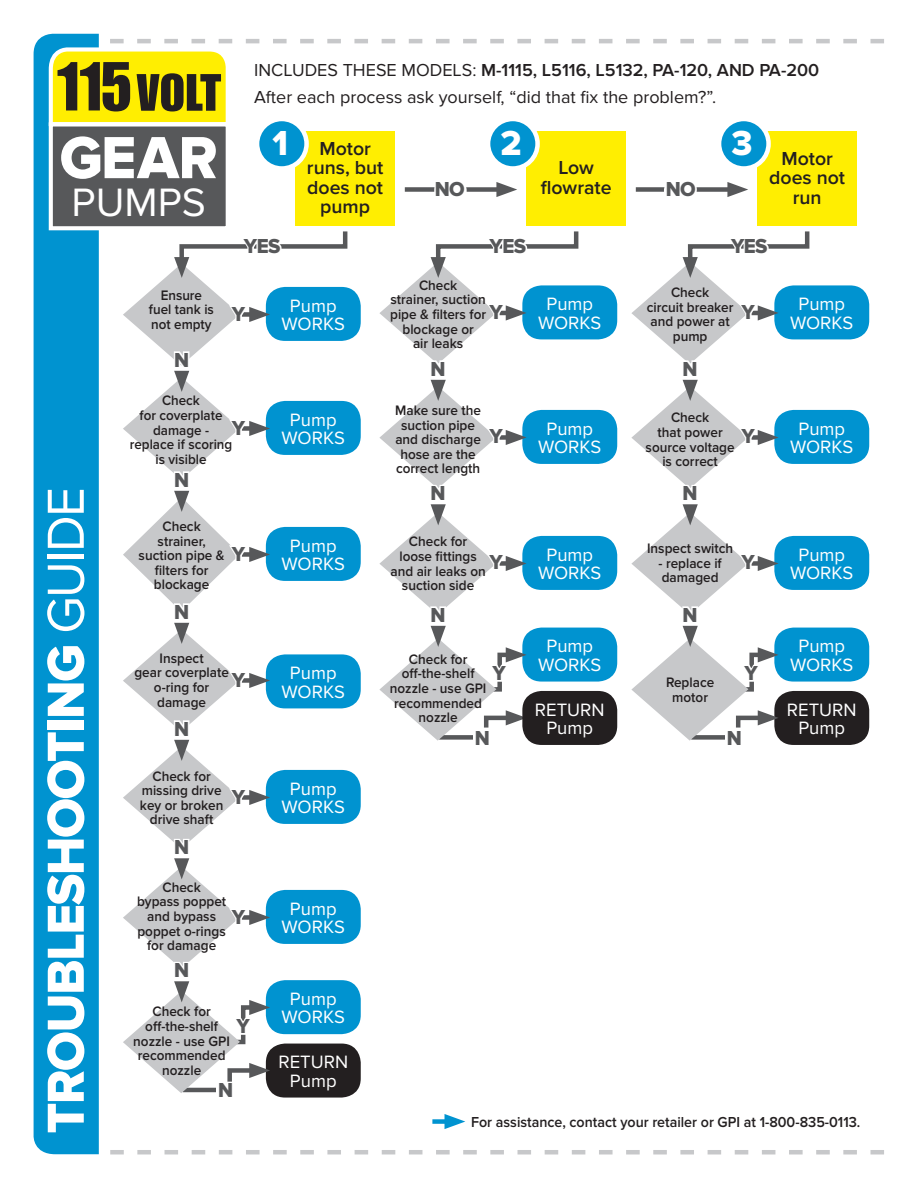
<style>
.page{position:relative;width:918px;height:1188px;background:#fff}
.page>*{position:absolute;margin:0;border:0;box-sizing:border-box;transform-origin:0 0}
.t1{font:61.65px "Proxima Nova Extrabld";color:#fff}
.t2{font:54px "Proxima Nova Extrabld";letter-spacing:-.03em;color:#fff}
.t3{font:41.1px "Proxima Nova";color:#fff}
.t4{font:36px "Proxima Nova Extrabld";color:#fff}
.t5{font:21px "Proxima Nova Extrabld";letter-spacing:-.03em;color:#57585a}
.t6{font:600 19.5px/19.5px "Proxima Nova";color:#231f20;text-align:center}
.t7{font:18.6px/18.6px "Proxima Nova";color:#fff;text-align:center}
.t8{font:18px/27px "Proxima Nova";color:#231f20}
.t9{font:600 15px "Proxima Nova";color:#231f20;scale:.95 1}
.t10{font:600 14.25px/14.5px "Proxima Nova";color:#231f20;text-align:center;scale:.95 1}
.t11{font:600 14.25px/14.5px "Proxima Nova";color:#231f20;text-align:center;scale:.94 1}
.s1{font-weight:600}
.s2{font-family:"Proxima Nova"}
</style>
<div class="page">
<div style="left:266px;top:401px;width:95px;height:54px;background:#0093d0;border-radius:19px"></div>
<svg style="left:110px;top:1150px;width:774px;height:4px"></svg>
<div style="left:774px;top:628px;width:95px;height:54px;background:#0093d0;border-radius:19px"></div>
<div style="left:774px;top:691px;width:95px;height:54px;background:#231f20;border-radius:19px"></div>
<div style="left:266px;top:980px;width:95px;height:54px;background:#0093d0;border-radius:19px"></div>
<div style="left:266px;top:1044px;width:95px;height:54px;background:#231f20;border-radius:19px"></div>
<div style="left:522px;top:536px;width:95px;height:54px;background:#0093d0;border-radius:19px"></div>
<div style="left:522px;top:410px;width:95px;height:54px;background:#0093d0;border-radius:19px"></div>
<div style="left:522px;top:285px;width:95px;height:54px;background:#0093d0;border-radius:19px"></div>
<div style="left:266px;top:890px;width:95px;height:54px;background:#0093d0;border-radius:19px"></div>
<div style="left:266px;top:770px;width:95px;height:54px;background:#0093d0;border-radius:19px"></div>
<div style="left:266px;top:654px;width:95px;height:54px;background:#0093d0;border-radius:19px"></div>
<div style="left:266px;top:527px;width:95px;height:54px;background:#0093d0;border-radius:19px"></div>
<div style="left:266px;top:287px;width:95px;height:54px;background:#0093d0;border-radius:19px"></div>
<div style="left:33px;top:33px;width:66px;height:1121px;background:#0093d0"></div>
<div style="left:49px;top:122px;width:181px;height:108px;background:#57585a;border:4px solid #fff"></div>
<div style="left:295px;top:131px;width:100px;height:95px;background:#ffee01"></div>
<div style="left:257px;top:119px;width:50px;height:49px;background:#0093d0;border-radius:50%"></div>
<div style="left:255px;top:117px;width:54px;height:54px;border:4px solid #fff;border-radius:50%"></div>
<div style="left:526px;top:131px;width:100px;height:95px;background:#ffee01"></div>
<div style="left:488px;top:119px;width:50px;height:49px;background:#0093d0;border-radius:50%"></div>
<div style="left:486px;top:117px;width:54px;height:54px;border:4px solid #fff;border-radius:50%"></div>
<div style="left:757px;top:131px;width:100px;height:95px;background:#ffee01"></div>
<div style="left:719px;top:119px;width:50px;height:49px;background:#0093d0;border-radius:50%"></div>
<div style="left:717px;top:117px;width:54px;height:54px;border:4px solid #fff;border-radius:50%"></div>
<div style="left:405px;top:187px;width:100px;height:5px;background:#57585a"></div>
<svg style="left:496px;top:182px;width:21px;height:15px"></svg>
<svg style="left:433px;top:187px;width:34px;height:5px"></svg>
<div style="left:636px;top:187px;width:100px;height:5px;background:#57585a"></div>
<svg style="left:727px;top:182px;width:21px;height:15px"></svg>
<svg style="left:664px;top:187px;width:34px;height:5px"></svg>
<div style="left:522px;top:628px;width:95px;height:54px;background:#0093d0;border-radius:19px"></div>
<div style="left:522px;top:691px;width:95px;height:54px;background:#231f20;border-radius:19px"></div>
<div style="left:774px;top:536px;width:95px;height:54px;background:#0093d0;border-radius:19px"></div>
<div style="left:774px;top:410px;width:95px;height:54px;background:#0093d0;border-radius:19px"></div>
<div style="left:774px;top:285px;width:95px;height:54px;background:#0093d0;border-radius:19px"></div>
<svg style="left:47px;top:39px;width:837px;height:89px"></svg>
<svg style="left:122px;top:227px;width:228px;height:871px"></svg>
<svg style="left:379px;top:231px;width:202px;height:514px"></svg>
<svg style="left:631px;top:231px;width:181px;height:514px"></svg>
<div style="left:432px;top:1119px;width:21px;height:5px;background:#0093d0"></div>
<svg style="left:445px;top:1114px;width:20px;height:15px"></svg>
<h1 class="t1" style="left:60px;top:122px;width:160px">GEAR</h1>
<h3 class="t3" style="left:72px;top:179px;width:136px">PUMPS</h3>
<p class="t11" style="left:149px;top:288px;width:71px">Ensure fuel tank is not empty</p>
<h3 class="t5" style="left:174px;top:348px;width:17px">N</h3>
<p class="t8" style="left:254px;top:57px;width:567px">INCLUDES THESE MODELS: <span class="s1">M-1115, L5116, L5132, PA-120, AND PA-200<br></span>After each process ask yourself, “did that fix the problem?”.</p>
<h3 class="t4" style="left:272px;top:122px;width:17px">1</h3>
<h3 class="t5" style="left:244px;top:234px;width:38px">YES</h3>
<h3 class="t6" style="left:307px;top:139px;width:78px">Motor runs, but does not pump</h3>
<h3 class="t4" style="left:501px;top:122px;width:23px">2</h3>
<h3 class="t6" style="left:541px;top:159px;width:72px">Low flowrate</h3>
<h3 class="t5" style="left:435px;top:177px;width:32px">NO</h3>
<h3 class="t5" style="left:666px;top:177px;width:32px">NO</h3>
<h3 class="t5" style="left:490px;top:234px;width:38px">YES</h3>
<h3 class="t4" style="left:732px;top:122px;width:23px">3</h3>
<h3 class="t6" style="left:769px;top:149px;width:78px">Motor does not run</h3>
<h3 class="t5" style="left:731px;top:234px;width:38px">YES</h3>
<h3 class="t5" style="left:232px;top:302px;width:15px">Y</h3>
<h3 class="t7" style="left:282px;top:297px;width:65px">Pump<br>WORKS</h3>
<p class="t10" style="left:390px;top:278px;width:102px">Check<br>strainer, suction pipe &amp; filters for blockage or<br>air leaks</p>
<h3 class="t5" style="left:490px;top:300px;width:15px">Y</h3>
<h3 class="t5" style="left:431px;top:357px;width:17px">N</h3>
<h3 class="t7" style="left:538px;top:295px;width:65px">Pump<br>WORKS</h3>
<p class="t10" style="left:647px;top:286px;width:93px">Check<br>circuit breaker and power at pump</p>
<h3 class="t5" style="left:683px;top:357px;width:17px">N</h3>
<h3 class="t5" style="left:742px;top:300px;width:15px">Y</h3>
<h3 class="t7" style="left:790px;top:295px;width:65px">Pump<br>WORKS</h3>
<h2 class="t2" style="left:35px;top:1133px;width:648px;rotate:-90deg">TROUBLESHOOTING <span class="s2">GUIDE</span></h2>
<p class="t11" style="left:130px;top:394px;width:111px">Check<br>for coverplate damage - replace if scoring is visible</p>
<h3 class="t5" style="left:232px;top:416px;width:15px">Y</h3>
<h3 class="t5" style="left:174px;top:468px;width:17px">N</h3>
<p class="t10" style="left:139px;top:519px;width:92px">Check strainer, suction pipe &amp; filters for blockage</p>
<h3 class="t5" style="left:232px;top:542px;width:15px">Y</h3>
<h3 class="t5" style="left:174px;top:600px;width:17px">N</h3>
<p class="t10" style="left:134px;top:651px;width:101px">Inspect<br>gear coverplate o-ring for damage</p>
<h3 class="t5" style="left:232px;top:668px;width:15px">Y</h3>
<h3 class="t5" style="left:174px;top:717px;width:17px">N</h3>
<p class="t10" style="left:140px;top:769px;width:89px">Check for missing drive key or broken drive shaft</p>
<h3 class="t5" style="left:174px;top:835px;width:17px">N</h3>
<h3 class="t5" style="left:232px;top:785px;width:15px">Y</h3>
<p class="t10" style="left:137px;top:880px;width:95px">Check<br>bypass poppet and bypass poppet o-rings for damage</p>
<h3 class="t5" style="left:232px;top:905px;width:15px">Y</h3>
<h3 class="t5" style="left:174px;top:958px;width:17px">N</h3>
<p class="t10" style="left:133px;top:1005px;width:103px">Check for off-the-shelf nozzle - use GPI recommended nozzle</p>
<h3 class="t5" style="left:236px;top:1014px;width:15px">Y</h3>
<h3 class="t5" style="left:218px;top:1078px;width:17px">N</h3>
<h3 class="t7" style="left:282px;top:411px;width:65px">Pump<br>WORKS</h3>
<h3 class="t7" style="left:282px;top:537px;width:65px">Pump<br>WORKS</h3>
<h3 class="t7" style="left:282px;top:664px;width:65px">Pump<br>WORKS</h3>
<h3 class="t7" style="left:282px;top:780px;width:65px">Pump<br>WORKS</h3>
<h3 class="t7" style="left:282px;top:900px;width:65px">Pump<br>WORKS</h3>
<h3 class="t7" style="left:282px;top:990px;width:65px">Pump<br>WORKS</h3>
<h3 class="t7" style="left:278px;top:1053px;width:71px">RETURN<br>Pump</h3>
<p class="t10" style="left:395px;top:404px;width:92px">Make sure the suction pipe and discharge hose are the correct length</p>
<h3 class="t5" style="left:431px;top:481px;width:17px">N</h3>
<h3 class="t5" style="left:490px;top:424px;width:15px">Y</h3>
<p class="t10" style="left:390px;top:535px;width:102px">Check for<br>loose fittings and air leaks on suction side</p>
<h3 class="t5" style="left:490px;top:550px;width:15px">Y</h3>
<h3 class="t5" style="left:431px;top:603px;width:17px">N</h3>
<p class="t10" style="left:390px;top:652px;width:103px">Check for off-the-shelf nozzle - use GPI recommended nozzle</p>
<h3 class="t5" style="left:493px;top:661px;width:15px">Y</h3>
<h3 class="t5" style="left:475px;top:725px;width:17px">N</h3>
<h3 class="t7" style="left:538px;top:420px;width:65px">Pump<br>WORKS</h3>
<h3 class="t7" style="left:538px;top:546px;width:65px">Pump<br>WORKS</h3>
<h3 class="t7" style="left:538px;top:637px;width:65px">Pump<br>WORKS</h3>
<h3 class="t7" style="left:535px;top:701px;width:71px">RETURN<br>Pump</h3>
<p class="t10" style="left:646px;top:411px;width:95px">Check<br>that power source voltage is correct</p>
<h3 class="t5" style="left:742px;top:424px;width:15px">Y</h3>
<h3 class="t5" style="left:683px;top:481px;width:17px">N</h3>
<p class="t10" style="left:647px;top:542px;width:92px">Inspect switch</p>
<p class="t10" style="left:658px;top:556px;width:68px;text-align:left">- replace if damaged</p>
<h3 class="t5" style="left:683px;top:603px;width:17px">N</h3>
<h3 class="t5" style="left:742px;top:550px;width:15px">Y</h3>
<p class="t10" style="left:666px;top:676px;width:52px">Replace motor</p>
<h3 class="t5" style="left:745px;top:661px;width:15px">Y</h3>
<h3 class="t5" style="left:727px;top:725px;width:17px">N</h3>
<h3 class="t7" style="left:790px;top:420px;width:65px">Pump<br>WORKS</h3>
<h3 class="t7" style="left:790px;top:546px;width:65px">Pump<br>WORKS</h3>
<h3 class="t7" style="left:790px;top:637px;width:65px">Pump<br>WORKS</h3>
<h3 class="t7" style="left:787px;top:701px;width:71px">RETURN<br>Pump</h3>
<p class="t9" style="left:471px;top:1113px;width:411px">For assistance, contact your retailer or GPI at 1-800-835-0113.</p>
</div>
